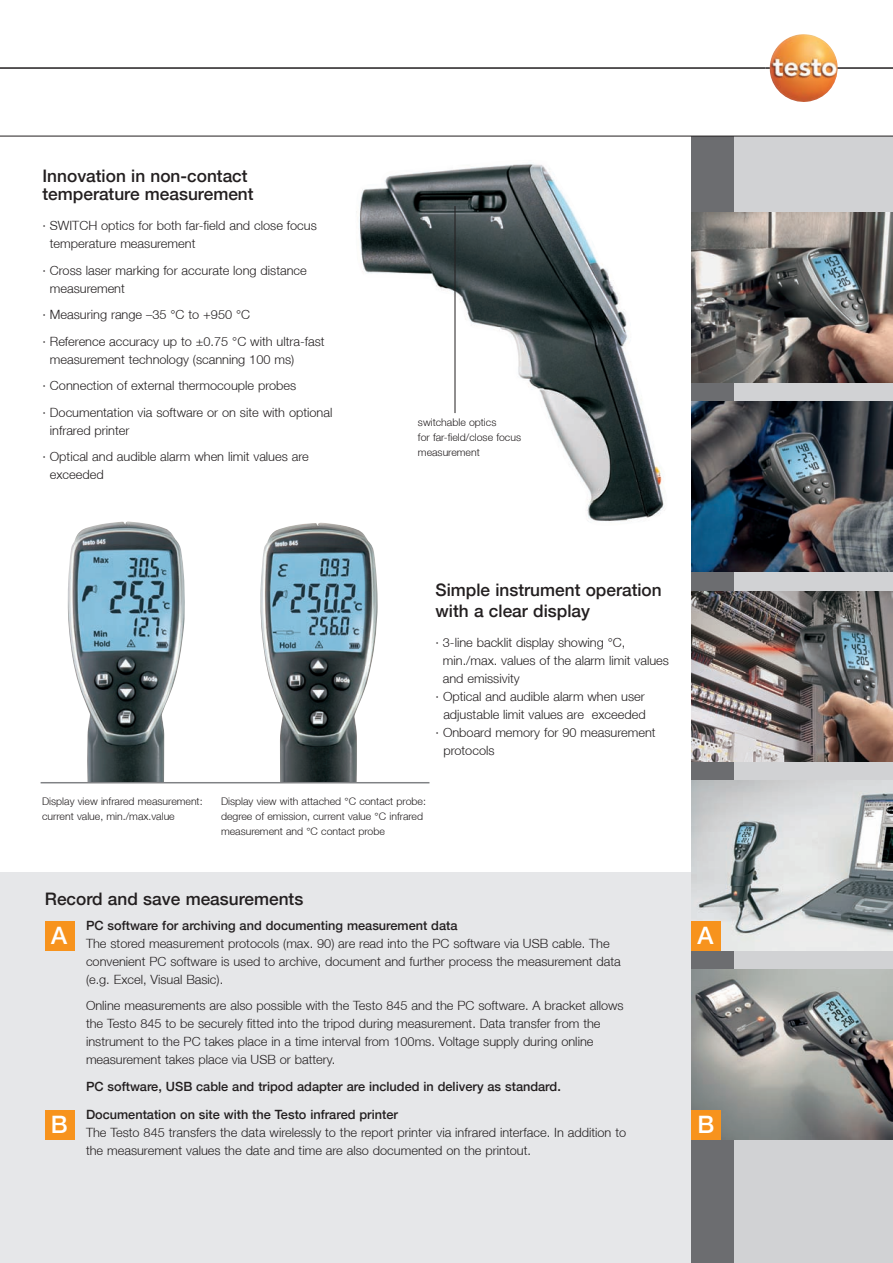
<style>
.page{position:relative;width:893px;height:1263px;background:#fff}
.page>*{position:absolute;margin:0;border:0;box-sizing:border-box;transform-origin:0 0}
.t1{font:500 24px "Helvetica Neue";color:#fff}
.t2{font:500 17.25px/18px "Helvetica Neue";color:#231f20}
.t3{font:300 12.75px/18px "Helvetica Neue";color:#231f20}
.t4{font:500 12.75px "Helvetica Neue";color:#231f20}
.t5{font:300 10.5px/15px "Helvetica Neue";color:#231f20}
</style>
<div class="page">
<div style="left:0;top:872px;width:691px;height:391px;background:#e6e7e9"></div>
<div style="left:691px;top:136px;width:202px;height:1127px;background:#d1d2d4"></div>
<div style="left:691px;top:136px;width:43px;height:1127px;background:#6c6d70"></div>
<hr style="left:765px;top:67px;width:128px;height:2px;background:#231f20">
<hr style="left:0;top:67px;width:765px;height:2px;background:#231f20">
<div style="left:45px;top:921px;width:30px;height:29px;background:#f7931d"></div>
<div style="left:45px;top:1110px;width:30px;height:30px;background:#f7931d"></div>
<hr style="left:0;top:136px;width:893px;height:1px;background:#231f20">
<img style="left:769px;top:34px;width:69px;height:68px">
<img style="left:691px;top:969px;width:202px;height:171px">
<img style="left:691px;top:780px;width:202px;height:170px">
<div style="left:691px;top:921px;width:30px;height:29px;background:#f7931d"></div>
<div style="left:691px;top:1110px;width:30px;height:30px;background:#f7931d"></div>
<img style="left:68px;top:522px;width:117px;height:260px">
<img style="left:261px;top:523px;width:117px;height:259px">
<hr style="left:41px;top:782px;width:388px;height:1px;background:#808285">
<img style="left:691px;top:213px;width:202px;height:169px">
<img style="left:691px;top:402px;width:202px;height:169px">
<img style="left:691px;top:591px;width:202px;height:170px">
<img style="left:355px;top:163px;width:310px;height:363px">
<hr style="left:455px;top:206px;width:1px;height:207px;background:#231f20">
<h2 class="t2" style="left:43px;top:167px;width:213px">Innovation in non-contact temperature measurement</h2>
<p class="t3" style="left:50px;top:216px;width:269px;text-indent:-7px">· SWITCH optics for both far-field and close focus temperature measurement</p>
<p class="t3" style="left:50px;top:261px;width:259px;text-indent:-7px">· Cross laser marking for accurate long distance measurement</p>
<p class="t3" style="left:43px;top:301px;width:284px;line-height:26.5px">· Measuring range –35 °C to +950 °C<br>· Reference accuracy up to ±0.75 °C with ultra-fast</p>
<p class="t3" style="left:43px;top:346px;width:291px;line-height:26.5px;text-indent:7px">measurement technology (scanning 100 ms)<br>· Connection of external thermocouple probes<br>· Documentation via software or on site with optional</p>
<p class="t3" style="left:43px;top:417px;width:268px;line-height:26.5px;text-indent:7px">infrared printer<br>· Optical and audible alarm when limit values are</p>
<p class="t3" style="left:50px;top:465px;width:55px">exceeded</p>
<p class="t5" style="left:418px;top:415px;width:105px">switchable optics<br>for far-field/close focus measurement</p>
<h2 class="t2" style="left:436px;top:579px;width:228px;line-height:21px">Simple instrument operation with a clear display</h2>
<p class="t3" style="left:436px;top:634px;width:191px">· 3-line backlit display showing °C,</p>
<p class="t3" style="left:443px;top:652px;width:228px">min./max. values of the alarm limit values</p>
<p class="t3" style="left:443px;top:670px;width:78px">and emissivity</p>
<p class="t3" style="left:436px;top:688px;width:211px">· Optical and audible alarm when user</p>
<p class="t3" style="left:443px;top:706px;width:204px">adjustable limit values are exceeded</p>
<p class="t3" style="left:436px;top:724px;width:222px">· Onboard memory for 90 measurement</p>
<p class="t3" style="left:443px;top:742px;width:53px">protocols</p>
<p class="t5" style="left:42px;top:794px;width:162px">Display view infrared measurement: current value, min./max.value</p>
<p class="t5" style="left:221px;top:794px;width:206px">Display view with attached °C contact probe: degree of emission, current value °C infrared measurement and °C contact probe</p>
<h2 class="t2" style="left:45px;top:889px;width:260px">Record and save measurements</h2>
<p class="t4" style="left:86px;top:918px;width:373px">PC software for archiving and documenting measurement data</p>
<p class="t3" style="left:86px;top:934px;width:536px">The stored measurement protocols (max. 90) are read into the PC software via USB cable. The convenient PC software is used to archive, document and further process the measurement data (e.g. Excel, Visual Basic).</p>
<p class="t3" style="left:86px;top:996px;width:539px">Online measurements are also possible with the Testo 845 and the PC software. A bracket allows the Testo 845 to be securely fitted into the tripod during measurement. Data transfer from the instrument to the PC takes place in a time interval from 100ms. Voltage supply during online measurement takes place via USB or battery.</p>
<p class="t4" style="left:86px;top:1079px;width:476px">PC software, USB cable and tripod adapter are included in delivery as standard.</p>
<p class="t4" style="left:86px;top:1107px;width:313px">Documentation on site with the Testo infrared printer</p>
<p class="t3" style="left:86px;top:1123px;width:542px">The Testo 845 transfers the data wirelessly to the report printer via infrared interface. In addition to the measurement values the date and time are also documented on the printout.</p>
<h1 class="t1" style="left:51px;top:921px;width:18px">A</h1>
<h1 class="t1" style="left:51px;top:1110px;width:18px">B</h1>
<h1 class="t1" style="left:698px;top:921px;width:18px">A</h1>
<h1 class="t1" style="left:698px;top:1110px;width:18px">B</h1>
</div>
